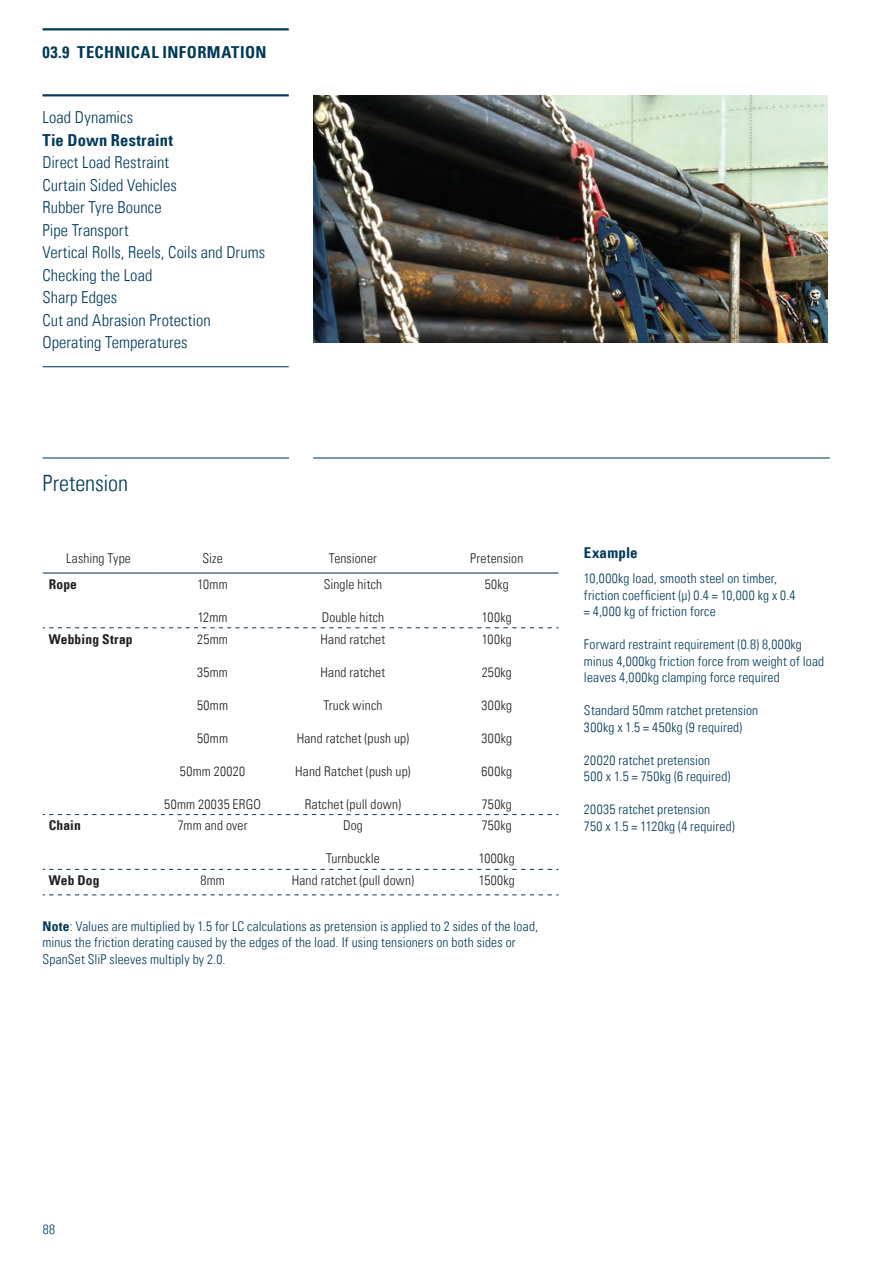
<style>
.page{position:relative;width:893px;height:1263px;background:#fff}
.page>*{position:absolute;margin:0;border:0;box-sizing:border-box;transform-origin:0 0}
.Header_1{font:300 condensed 22.5px "Univers LT Std";letter-spacing:-.005em;color:#023b5a}
.CH_-_other{font:300 condensed 16.5px "Univers LT Std";color:#023b5a}
.CH_Chapter_-_01_1{font:700 condensed 16.5px "Univers";letter-spacing:.025em;color:#023b5a}
.CH_-_active{font:700 condensed 16.5px "Univers";letter-spacing:.01em;color:#023b5a}
.Header_2{font:700 condensed 15px "Univers";letter-spacing:.01em;color:#023b5a}
.BODY{font:300 condensed 13.5px/16.5px "Univers LT Std";letter-spacing:.01em;color:#023b5a}
.Table_-_Body_normal{font:300 condensed 13.5px "Univers LT Std";letter-spacing:.015em;color:#231f20}
.BODY_-_First_Paragra{font:300 condensed 13.5px/16.5px "Univers LT Std";letter-spacing:.015em;color:#023b5a}
.Table_-_Bold_Body{font:700 condensed 13.5px "Univers";letter-spacing:.015em;color:#231f20}
.s1{font-family:"Univers";font-weight:700}
</style>
<div class="page">
<img style="left:313px;top:96px;width:515px;height:246px">
<hr style="left:313px;top:457px;width:517px;height:1px;background:#023b5a">
<hr style="left:43px;top:457px;width:246px;height:1px;background:#023b5a">
<svg style="left:43px;top:627px;width:515px;height:1px"></svg>
<svg style="left:43px;top:814px;width:515px;height:1px"></svg>
<svg style="left:43px;top:869px;width:515px;height:1px"></svg>
<svg style="left:43px;top:895px;width:515px;height:1px"></svg>
<hr style="left:43px;top:572px;width:111px;height:1px;background:#023b5a">
<hr style="left:154px;top:572px;width:117px;height:1px;background:#023b5a">
<hr style="left:271px;top:572px;width:164px;height:1px;background:#023b5a">
<hr style="left:435px;top:572px;width:123px;height:1px;background:#023b5a">
<hr style="left:43px;top:28px;width:246px;height:2px;background:#023b5a">
<hr style="left:43px;top:94px;width:246px;height:2px;background:#023b5a">
<hr style="left:43px;top:366px;width:246px;height:1px;background:#023b5a">
<p class="CH_Chapter_-_01_1" style="left:43px;top:42px;width:226px">03.9 TECHNICAL INFORMATION</p>
<p class="CH_-_other" style="left:43px;top:107px;width:92px">Load Dynamics</p>
<p class="CH_-_active" style="left:43px;top:130px;width:132px">Tie Down Restraint</p>
<p class="CH_-_other" style="left:43px;top:152px;width:128px">Direct Load Restraint</p>
<p class="CH_-_other" style="left:43px;top:175px;width:136px">Curtain Sided Vehicles</p>
<p class="CH_-_other" style="left:43px;top:198px;width:121px">Rubber Tyre Bounce</p>
<p class="CH_-_other" style="left:43px;top:220px;width:88px">Pipe Transport</p>
<p class="CH_-_other" style="left:43px;top:243px;width:224px">Vertical Rolls, Reels, Coils and Drums</p>
<p class="CH_-_other" style="left:43px;top:265px;width:111px">Checking the Load</p>
<p class="CH_-_other" style="left:43px;top:288px;width:76px">Sharp Edges</p>
<p class="CH_-_other" style="left:43px;top:310px;width:170px">Cut and Abrasion Protection</p>
<p class="CH_-_other" style="left:43px;top:333px;width:147px">Operating Temperatures</p>
<p class="Header_1" style="left:43px;top:470px;width:87px">Pretension</p>
<p class="Table_-_Body_normal" style="left:66px;top:550px;width:66px">Lashing Type</p>
<p class="Table_-_Body_normal" style="left:202px;top:550px;width:22px">Size</p>
<p class="Table_-_Body_normal" style="left:329px;top:550px;width:50px">Tensioner</p>
<p class="Table_-_Body_normal" style="left:470px;top:550px;width:55px">Pretension</p>
<p class="Table_-_Bold_Body" style="left:49px;top:576px;width:30px">Rope</p>
<p class="Table_-_Body_normal" style="left:198px;top:576px;width:32px">10mm</p>
<p class="Table_-_Body_normal" style="left:198px;top:609px;width:31px">12mm</p>
<p class="Table_-_Body_normal" style="left:324px;top:576px;width:60px">Single hitch</p>
<p class="Table_-_Body_normal" style="left:322px;top:609px;width:64px">Double hitch</p>
<p class="Table_-_Body_normal" style="left:485px;top:576px;width:26px">50kg</p>
<p class="Table_-_Body_normal" style="left:482px;top:609px;width:31px">100kg</p>
<p class="Table_-_Bold_Body" style="left:49px;top:630px;width:85px">Webbing Strap</p>
<p class="Table_-_Body_normal" style="left:197px;top:631px;width:32px">25mm</p>
<p class="Table_-_Body_normal" style="left:197px;top:664px;width:32px">35mm</p>
<p class="Table_-_Body_normal" style="left:197px;top:697px;width:32px">50mm</p>
<p class="Table_-_Body_normal" style="left:197px;top:730px;width:32px">50mm</p>
<p class="Table_-_Body_normal" style="left:180px;top:763px;width:67px">50mm 20020</p>
<p class="Table_-_Body_normal" style="left:164px;top:796px;width:98px">50mm 20035 ERGO</p>
<p class="Table_-_Body_normal" style="left:321px;top:631px;width:66px">Hand ratchet</p>
<p class="Table_-_Body_normal" style="left:321px;top:664px;width:66px">Hand ratchet</p>
<p class="Table_-_Body_normal" style="left:323px;top:697px;width:60px">Truck winch</p>
<p class="Table_-_Body_normal" style="left:297px;top:730px;width:114px">Hand ratchet (push up)</p>
<p class="Table_-_Body_normal" style="left:295px;top:763px;width:117px">Hand Ratchet (push up)</p>
<p class="Table_-_Body_normal" style="left:305px;top:796px;width:98px">Ratchet (pull down)</p>
<p class="Table_-_Bold_Body" style="left:49px;top:817px;width:34px">Chain</p>
<p class="Table_-_Body_normal" style="left:178px;top:817px;width:71px">7mm and over</p>
<p class="Table_-_Body_normal" style="left:343px;top:817px;width:21px">Dog</p>
<p class="Table_-_Body_normal" style="left:326px;top:850px;width:55px">Turnbuckle</p>
<p class="Table_-_Body_normal" style="left:482px;top:631px;width:31px">100kg</p>
<p class="Table_-_Body_normal" style="left:482px;top:664px;width:32px">250kg</p>
<p class="Table_-_Body_normal" style="left:482px;top:697px;width:32px">300kg</p>
<p class="Table_-_Body_normal" style="left:482px;top:730px;width:32px">300kg</p>
<p class="Table_-_Body_normal" style="left:482px;top:763px;width:32px">600kg</p>
<p class="Table_-_Body_normal" style="left:482px;top:796px;width:32px">750kg</p>
<p class="Table_-_Body_normal" style="left:482px;top:817px;width:32px">750kg</p>
<p class="Table_-_Body_normal" style="left:479px;top:850px;width:38px">1000kg</p>
<p class="Table_-_Bold_Body" style="left:49px;top:872px;width:52px">Web Dog</p>
<p class="Table_-_Body_normal" style="left:200px;top:872px;width:26px">8mm</p>
<p class="Table_-_Body_normal" style="left:292px;top:872px;width:124px">Hand ratchet (pull down)</p>
<p class="Table_-_Body_normal" style="left:479px;top:872px;width:38px">1500kg</p>
<p class="BODY" style="left:43px;top:918px;width:497px"><span class="s1">Note</span>: Values are multiplied by 1.5 for LC calculations as pretension is applied to 2 sides of the load, minus the friction derating caused by the edges of the load. If using tensioners on both sides or<br>SpanSet SliP sleeves multiply by 2.0.</p>
<p class="Header_2" style="left:584px;top:544px;width:55px">Example</p>
<p class="BODY_-_First_Paragra" style="left:584px;top:570px;width:213px">10,000kg load, smooth steel on timber, friction coefficient (µ) 0.4 = 10,000 kg x 0.4 = 4,000 kg of friction force</p>
<p class="BODY" style="left:584px;top:636px;width:242px">Forward restraint requirement (0.8) 8,000kg minus 4,000kg friction force from weight of load leaves 4,000kg clamping force required</p>
<p class="BODY" style="left:584px;top:702px;width:176px">Standard 50mm ratchet pretension<br>300kg x 1.5 = 450kg (9 required)</p>
<p class="BODY" style="left:584px;top:752px;width:148px">20020 ratchet pretension<br>500 x 1.5 = 750kg (6 required)</p>
<p class="BODY" style="left:584px;top:801px;width:152px">20035 ratchet pretension<br>750 x 1.5 = 1120kg (4 required)</p>
<p class="BODY" style="left:43px;top:1221px;width:14px">88</p>
</div>
